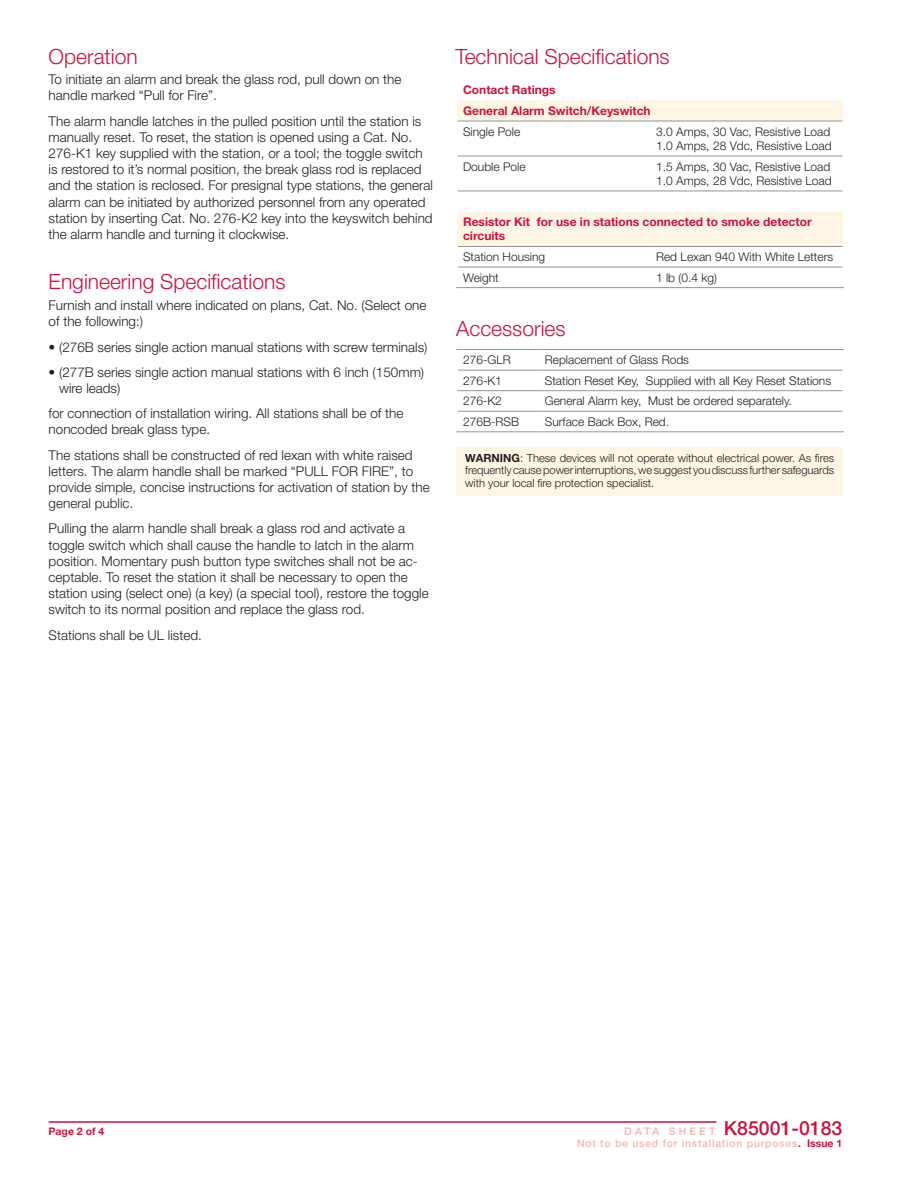
<style>
.page{position:relative;width:918px;height:1188px;background:#fff}
.page>*{position:absolute;margin:0;border:0;box-sizing:border-box;transform-origin:0 0}
.HEAD{font:300 21px "Helvetica Neue LT Std";color:#cd123d}
.t1{font:500 19.5px "Helvetica Neue LT Std";color:#cd123d}
.BODY{font:300 13.5px/16.2px "Helvetica Neue LT Std";color:#231f20}
.Table_Body{font:300 12px/14.4px "Helvetica Neue LT Std";color:#231f20}
.Table_Head{font:700 12px/14.4px "Helvetica Neue LT Std";color:#cd123d}
.BODY-2{font:300 11.25px/12.8px "Helvetica Neue LT Std";color:#231f20;text-align:justify}
.t2{font:500 10.5px "Helvetica Neue LT Std";letter-spacing:.07em;color:#f0b7b0}
.t3{font:700 10.5px "Helvetica Neue LT Std";color:#cd123d}
.s1{font-weight:700}
.s2{font-size:10.5px;color:#f0b7b0}
.s3{font-weight:700;color:#cd123d}
</style>
<div class="page">
<hr style="left:49px;top:1121px;width:667px;height:2px;background:#cd123d">
<svg style="left:457px;top:100px;width:386px;height:146px"></svg>
<hr style="left:458px;top:121px;width:192px;height:1px;background:#939598">
<hr style="left:650px;top:121px;width:192px;height:1px;background:#939598">
<hr style="left:458px;top:156px;width:192px;height:1px;background:#939598">
<hr style="left:650px;top:156px;width:192px;height:1px;background:#939598">
<hr style="left:458px;top:191px;width:192px;height:1px;background:#939598">
<hr style="left:650px;top:191px;width:192px;height:1px;background:#939598">
<hr style="left:458px;top:246px;width:192px;height:1px;background:#939598">
<hr style="left:650px;top:246px;width:192px;height:1px;background:#939598">
<hr style="left:458px;top:267px;width:192px;height:1px;background:#939598">
<hr style="left:650px;top:267px;width:192px;height:1px;background:#939598">
<hr style="left:456px;top:287px;width:194px;height:1px;background:#939598">
<hr style="left:650px;top:287px;width:194px;height:1px;background:#939598">
<div style="left:457px;top:447px;width:386px;height:49px;background:#fef6e5"></div>
<hr style="left:456px;top:349px;width:83px;height:1px;background:#939598">
<hr style="left:539px;top:349px;width:305px;height:1px;background:#939598">
<hr style="left:458px;top:370px;width:81px;height:1px;background:#939598">
<hr style="left:539px;top:370px;width:303px;height:1px;background:#939598">
<hr style="left:458px;top:390px;width:81px;height:1px;background:#939598">
<hr style="left:539px;top:390px;width:303px;height:1px;background:#939598">
<hr style="left:458px;top:411px;width:81px;height:1px;background:#939598">
<hr style="left:539px;top:411px;width:303px;height:1px;background:#939598">
<hr style="left:456px;top:431px;width:83px;height:1px;background:#939598">
<hr style="left:539px;top:431px;width:305px;height:1px;background:#939598">
<p class="HEAD" style="left:49px;top:43px;width:91px">Operation</p>
<p class="BODY" style="left:49px;top:71px;width:354px">To initiate an alarm and break the glass rod, pull down on the handle marked “Pull for Fire”.</p>
<p class="BODY" style="left:49px;top:113px;width:386px">The alarm handle latches in the pulled position until the station is manually reset. To reset, the station is opened using a Cat. No.<br>276-K1 key supplied with the station, or a tool; the toggle switch is restored to it’s normal position, the break glass rod is replaced and the station is reclosed. For presignal type stations, the general alarm can be initiated by authorized personnel from any operated station by inserting Cat. No. 276-K2 key into the keyswitch behind the alarm handle and turning it clockwise.</p>
<p class="HEAD" style="left:49px;top:269px;width:238px">Engineering Specifications</p>
<p class="BODY" style="left:49px;top:297px;width:379px">Furnish and install where indicated on plans, Cat. No. (Select one of the following:)</p>
<p class="BODY" style="left:49px;top:338px;width:380px">• (276B series single action manual stations with screw terminals)</p>
<p class="BODY" style="left:59px;top:364px;width:367px;text-indent:-10px">• (277B series single action manual stations with 6 inch (150mm) wire leads)</p>
<p class="BODY" style="left:49px;top:405px;width:356px">for connection of installation wiring. All stations shall be of the noncoded break glass type.</p>
<p class="BODY" style="left:49px;top:446px;width:383px">The stations shall be constructed of red lexan with white raised letters. The alarm handle shall be marked “PULL FOR FIRE”, to provide simple, concise instructions for activation of station by the general public.</p>
<p class="BODY" style="left:49px;top:520px;width:382px">Pulling the alarm handle shall break a glass rod and activate a toggle switch which shall cause the handle to latch in the alarm position. Momentary push button type switches shall not be ac&shy;ceptable. To reset the station it shall be necessary to open the station using (select one) (a key) (a special tool), restore the toggle switch to its normal position and replace the glass rod.</p>
<p class="BODY" style="left:49px;top:626px;width:155px">Stations shall be UL listed.</p>
<p class="HEAD" style="left:455px;top:43px;width:216px">Technical Specifications</p>
<p class="Table_Head" style="left:463px;top:83px;width:94px">Contact Ratings</p>
<p class="Table_Head" style="left:463px;top:103px;width:189px">General Alarm Switch/Keyswitch</p>
<p class="Table_Body" style="left:463px;top:124px;width:59px">Single Pole</p>
<p class="Table_Body" style="left:656px;top:124px;width:177px">3.0 Amps, 30 Vac, Resistive Load<br>1.0 Amps, 28 Vdc, Resistive Load</p>
<p class="Table_Body" style="left:463px;top:159px;width:64px">Double Pole</p>
<p class="Table_Body" style="left:656px;top:159px;width:177px">1.5 Amps, 30 Vac, Resistive Load<br>1.0 Amps, 28 Vdc, Resistive Load</p>
<p class="Table_Head" style="left:463px;top:214px;width:350px">Resistor Kit for use in stations connected to smoke detector circuits</p>
<p class="Table_Body" style="left:463px;top:249px;width:84px">Station Housing</p>
<p class="Table_Body" style="left:656px;top:249px;width:179px">Red Lexan 940 With White Letters</p>
<p class="Table_Body" style="left:463px;top:270px;width:37px">Weight</p>
<p class="Table_Body" style="left:656px;top:270px;width:62px">1 lb (0.4 kg)</p>
<p class="HEAD" style="left:456px;top:316px;width:111px">Accessories</p>
<p class="Table_Body" style="left:463px;top:352px;width:49px">276-GLR</p>
<p class="Table_Body" style="left:545px;top:352px;width:146px">Replacement of Glass Rods</p>
<p class="Table_Body" style="left:463px;top:373px;width:40px">276-K1</p>
<p class="Table_Body" style="left:545px;top:373px;width:288px">Station Reset Key, Supplied with all Key Reset Stations</p>
<p class="Table_Body" style="left:463px;top:394px;width:40px">276-K2</p>
<p class="Table_Body" style="left:545px;top:394px;width:248px">General Alarm key, Must be ordered separately.</p>
<p class="Table_Body" style="left:463px;top:414px;width:58px">276B-RSB</p>
<p class="Table_Body" style="left:545px;top:414px;width:126px">Surface Back Box, Red.</p>
<p class="BODY-2" style="left:465px;top:451px;width:371px"><span class="s1">WARNING</span>: These devices will not operate without electrical power. As fires frequently cause power interruptions, we suggest you discuss further safeguards with your local fire protection specialist.</p>
<p class="t3" style="left:49px;top:1124px;width:57px">Page 2 of 4</p>
<p class="t1" style="left:624px;top:1116px;width:220px"><span class="s2">D ATA S H E E T</span> K85001-0183</p>
<p class="t2" style="left:577px;top:1137px;width:267px">Not to be used for installation purposes<span class="s3">. Issue 1</span></p>
</div>
